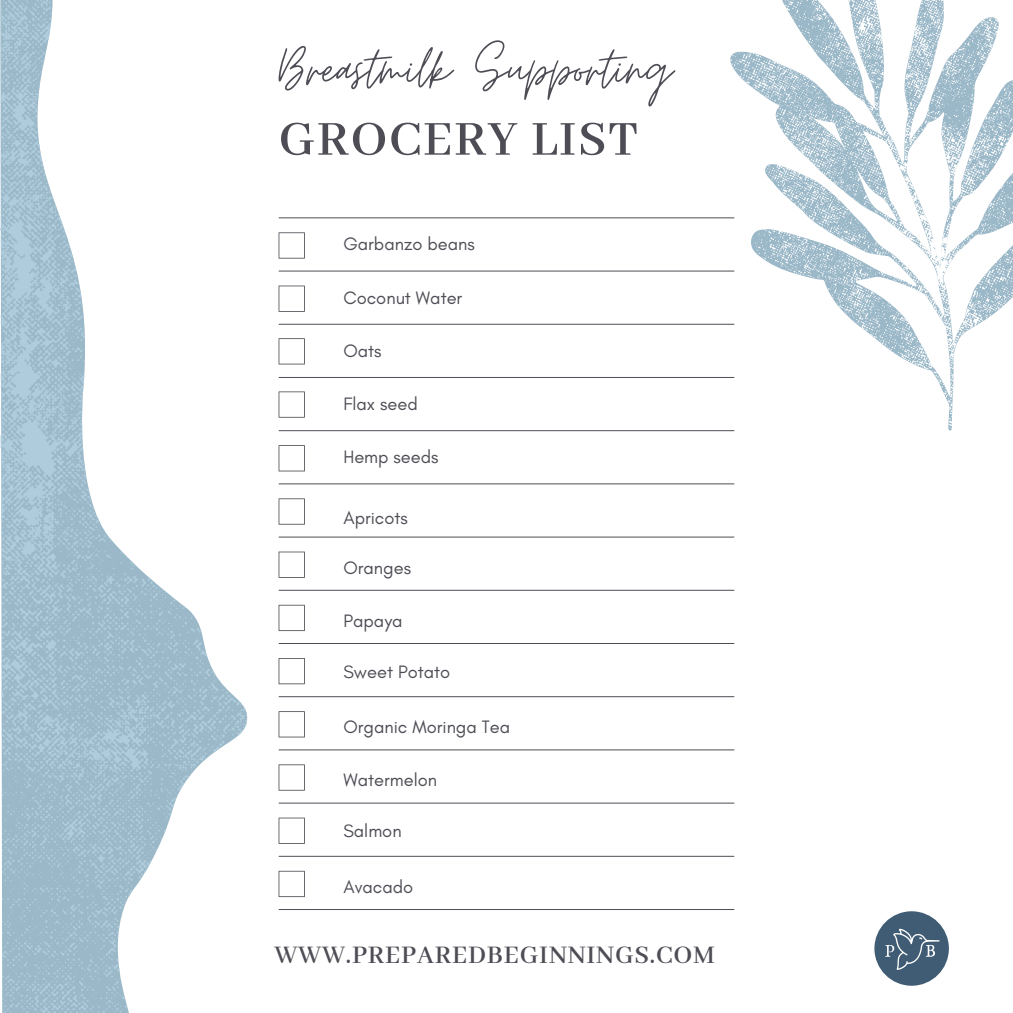
<style>
.page{position:relative;width:1013px;height:1013px;background:#fff}
.page>*{position:absolute;margin:0;border:0;box-sizing:border-box;transform-origin:0 0}
.t1{font:63.25px "Moon Time";color:#4e4d55}
.t2{font:600 53.75px "Abhaya Libre";letter-spacing:.03em;color:#4e4d55}
.t3{font:600 27.5px "Abhaya Libre";letter-spacing:.03em;color:#4e4d55}
.t4{font:18.25px "Glacial Indifference";color:#4e4d55}
</style>
<div class="page">
<hr style="left:279px;top:217px;width:455px;height:1px;background:#4e4d55">
<hr style="left:279px;top:590px;width:455px;height:1px;background:#4e4d55">
<hr style="left:279px;top:270px;width:455px;height:1px;background:#4e4d55">
<hr style="left:279px;top:643px;width:455px;height:1px;background:#4e4d55">
<hr style="left:279px;top:324px;width:455px;height:1px;background:#4e4d55">
<hr style="left:279px;top:696px;width:455px;height:1px;background:#4e4d55">
<hr style="left:279px;top:377px;width:455px;height:1px;background:#4e4d55">
<hr style="left:279px;top:749px;width:455px;height:1px;background:#4e4d55">
<hr style="left:279px;top:430px;width:455px;height:1px;background:#4e4d55">
<hr style="left:279px;top:802px;width:455px;height:1px;background:#4e4d55">
<hr style="left:279px;top:483px;width:455px;height:1px;background:#4e4d55">
<hr style="left:279px;top:855px;width:455px;height:1px;background:#4e4d55">
<hr style="left:279px;top:536px;width:455px;height:1px;background:#4e4d55">
<hr style="left:279px;top:909px;width:455px;height:1px;background:#4e4d55">
<svg style="left:278px;top:232px;width:27px;height:26px"></svg>
<svg style="left:278px;top:285px;width:27px;height:27px"></svg>
<svg style="left:278px;top:338px;width:27px;height:26px"></svg>
<svg style="left:278px;top:391px;width:27px;height:27px"></svg>
<svg style="left:278px;top:445px;width:27px;height:26px"></svg>
<svg style="left:278px;top:498px;width:27px;height:26px"></svg>
<svg style="left:278px;top:551px;width:27px;height:27px"></svg>
<svg style="left:278px;top:605px;width:27px;height:26px"></svg>
<svg style="left:278px;top:658px;width:27px;height:26px"></svg>
<svg style="left:278px;top:711px;width:27px;height:26px"></svg>
<svg style="left:278px;top:764px;width:27px;height:26px"></svg>
<svg style="left:278px;top:817px;width:27px;height:26px"></svg>
<svg style="left:278px;top:870px;width:27px;height:27px"></svg>
<svg style="left:730px;top:0;width:282px;height:429px"></svg>
<svg style="left:0;top:0;width:247px;height:1012px"></svg>
<svg style="left:874px;top:911px;width:75px;height:75px"></svg>
<h1 class="t1" style="left:278px;top:30px;width:395px">Breastmilk Supporting</h1>
<h2 class="t2" style="left:278px;top:110px;width:361px">GROCERY LIST</h2>
<p class="t4" style="left:343px;top:233px;width:133px">Garbanzo beans</p>
<p class="t4" style="left:343px;top:286px;width:120px">Coconut Water</p>
<p class="t4" style="left:343px;top:339px;width:40px">Oats</p>
<p class="t4" style="left:343px;top:392px;width:76px">Flax seed</p>
<p class="t4" style="left:343px;top:446px;width:97px">Hemp seeds</p>
<p class="t4" style="left:343px;top:506px;width:66px">Apricots</p>
<p class="t4" style="left:343px;top:556px;width:69px">Oranges</p>
<p class="t4" style="left:343px;top:609px;width:61px">Papaya</p>
<p class="t4" style="left:343px;top:660px;width:108px">Sweet Potato</p>
<p class="t4" style="left:343px;top:715px;width:168px">Organic Moringa Tea</p>
<p class="t4" style="left:343px;top:769px;width:95px">Watermelon</p>
<p class="t4" style="left:343px;top:819px;width:60px">Salmon</p>
<p class="t4" style="left:343px;top:875px;width:71px">Avacado</p>
<h3 class="t3" style="left:274px;top:939px;width:442px">WWW.PREPAREDBEGINNINGS.COM</h3>
</div>
